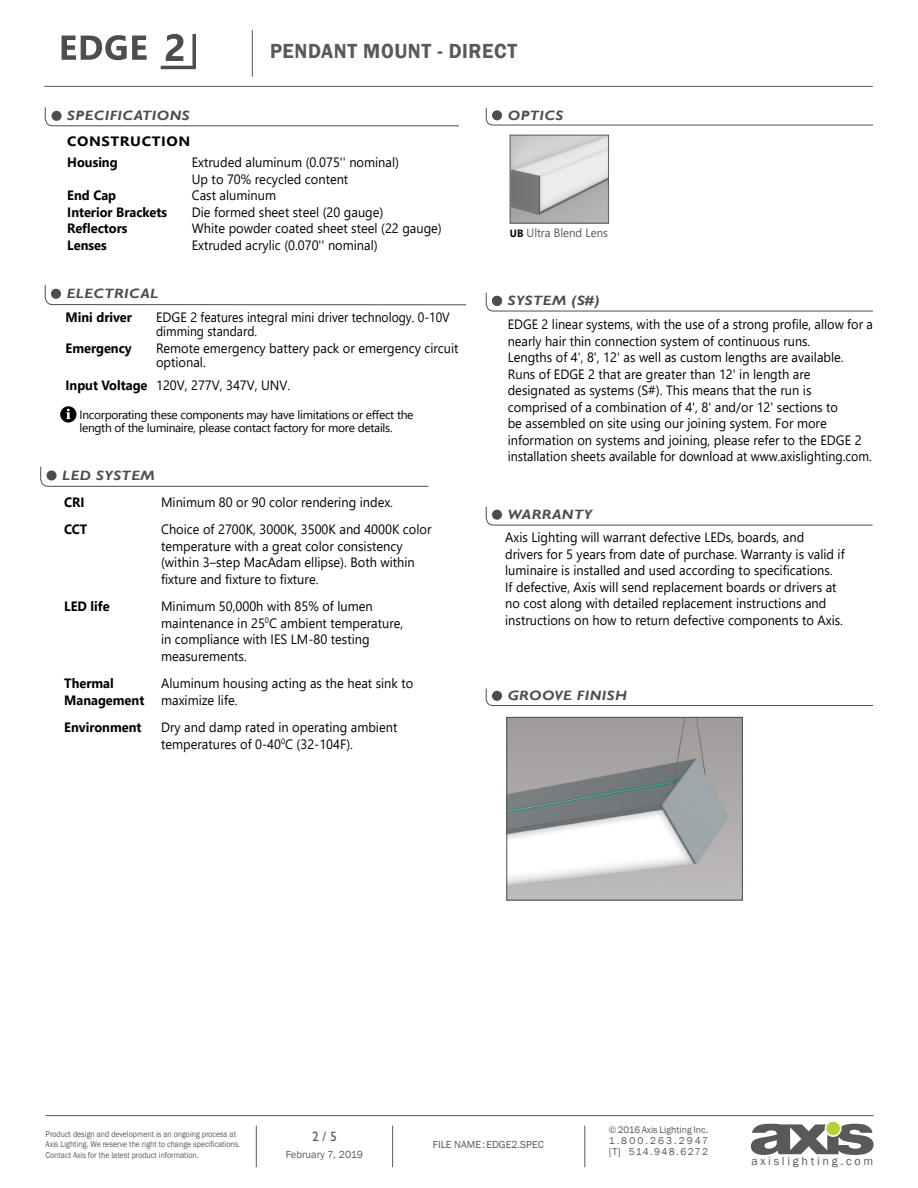
<style>
.page{position:relative;width:918px;height:1188px;background:#fff}
.page>*{position:absolute;margin:0;border:0;box-sizing:border-box;transform-origin:0 0}
.t1{font:600 21px "Franklin Gothic";letter-spacing:.03em;color:#58595b;scale:.95 1}
.t2{font:13.5px/16.5px "Segoe UI";color:#000;scale:.95 1}
.t3{font:13.5px/16.5px "Segoe UI";color:#000;scale:.94 1}
.t4{font:700 13.5px/17.2px "Segoe UI";color:#000;scale:.95 1}
.t5{font:italic 700 13.5px "Gill Sans";letter-spacing:.03em;color:#4d4d4f;scale:1.11 1}
.t6{font:700 13.5px/21px "Segoe UI";letter-spacing:.04em;color:#000;scale:1.11 1}
.t7{font:13.5px "Gill Sans";color:#58595b}
.t8{font:12px/13.5px "Segoe UI";letter-spacing:-.025em;color:#000}
.t9{font:12px "Franklin Gothic";letter-spacing:.225em;color:#58595b}
.t10{font:12px "Segoe UI";color:#58595b;scale:.95 1}
.t11{font:10.5px "Franklin Gothic";color:#58595b}
.t12{font:10.2px/11.2px "Franklin Gothic";letter-spacing:.14em;color:#58595b}
.t13{font:9.75px "Franklin Gothic";color:#58595b}
.t14{font:8.7px/10.5px "Franklin Gothic";color:#58595b;scale:.9 1}
.s1{font-weight:700}
.s2{font-weight:700;font-size:10.5px;color:#000}
</style>
<div class="page">
<hr style="left:252px;top:30px;width:1px;height:47px;background:#58595b">
<hr style="left:45px;top:1115px;width:829px;height:1px;background:#58595b">
<hr style="left:585px;top:1126px;width:1px;height:41px;background:#58595b">
<hr style="left:392px;top:1126px;width:1px;height:41px;background:#58595b">
<hr style="left:256px;top:1126px;width:1px;height:41px;background:#58595b">
<svg style="left:751px;top:1124px;width:123px;height:31px"></svg>
<div style="left:827px;top:1122px;width:12px;height:13px;background:#b3d235;border-radius:50%"></div>
<div style="left:827px;top:1122px;width:12px;height:13px;border:1px solid #b3d235;border-radius:50%"></div>
<hr style="left:44px;top:86px;width:829px;height:1px;background:#58595b">
<svg style="left:62px;top:35px;width:85px;height:25px"></svg>
<svg style="left:161px;top:34px;width:35px;height:35px"></svg>
<svg style="left:40px;top:466px;width:389px;height:21px"></svg>
<div style="left:47px;top:470px;width:10px;height:11px;background:#4d4d4f;border-radius:50%"></div>
<svg style="left:486px;top:292px;width:387px;height:19px"></svg>
<div style="left:492px;top:296px;width:10px;height:10px;background:#4d4d4f;border-radius:50%"></div>
<svg style="left:486px;top:506px;width:387px;height:20px"></svg>
<svg style="left:45px;top:107px;width:414px;height:19px"></svg>
<svg style="left:486px;top:108px;width:387px;height:17px"></svg>
<div style="left:492px;top:110px;width:10px;height:10px;background:#4d4d4f;border-radius:50%"></div>
<svg style="left:486px;top:688px;width:387px;height:18px"></svg>
<div style="left:492px;top:691px;width:10px;height:10px;background:#4d4d4f;border-radius:50%"></div>
<svg style="left:512px;top:137px;width:95px;height:84px;background:#c2c2c2"></svg>
<div style="left:510px;top:135px;width:99px;height:88px;border:1px solid #58595b"></div>
<svg style="left:45px;top:285px;width:421px;height:20px"></svg>
<div style="left:51px;top:289px;width:10px;height:10px;background:#4d4d4f;border-radius:50%"></div>
<svg style="left:60px;top:406px;width:17px;height:17px"></svg>
<svg style="left:66px;top:409px;width:5px;height:10px"></svg>
<img style="left:509px;top:719px;width:232px;height:179px">
<div style="left:507px;top:717px;width:236px;height:183px;border:1px solid #4d4d4f"></div>
<h1 class="t1" style="left:270px;top:38px;width:262px">PENDANT MOUNT - DIRECT</h1>
<p class="t5" style="left:67px;top:108px;width:112px">SPECIFICATIONS</p>
<p class="t5" style="left:508px;top:107px;width:51px">OPTICS</p>
<p class="t6" style="left:67px;top:130px;width:112px">CONSTRUCTION<br>Housing</p>
<p class="t2" style="left:192px;top:153px;width:220px">Extruded aluminum (0.075'' nominal)<br>Up to 70% recycled content</p>
<p class="t4" style="left:67px;top:186px;width:53px">End Cap</p>
<p class="t2" style="left:192px;top:186px;width:90px">Cast aluminum</p>
<p class="t4" style="left:67px;top:202px;width:107px">Interior Brackets</p>
<p class="t2" style="left:192px;top:202px;width:203px">Die formed sheet steel (20 gauge)</p>
<p class="t4" style="left:67px;top:219px;width:65px">Reflectors</p>
<p class="t2" style="left:192px;top:219px;width:265px">White powder coated sheet steel (22 gauge)</p>
<p class="t4" style="left:67px;top:235px;width:43px">Lenses</p>
<p class="t2" style="left:192px;top:235px;width:197px">Extruded acrylic (0.070'' nominal)</p>
<p class="t5" style="left:67px;top:286px;width:84px">ELECTRICAL</p>
<p class="t4" style="left:66px;top:308px;width:71px">Mini driver</p>
<p class="t2" style="left:156px;top:310px;width:311px;line-height:13.5px">EDGE 2 features integral mini driver technology. 0-10V dimming standard.</p>
<p class="t4" style="left:66px;top:339px;width:71px">Emergency</p>
<p class="t2" style="left:156px;top:341px;width:320px;line-height:13.5px">Remote emergency battery pack or emergency circuit optional.</p>
<p class="t2" style="left:66px;top:376px;width:238px"><span class="s1">Input Voltage</span> 120V, 277V, 347V, UNV.</p>
<p class="t8" style="left:79px;top:406px;width:336px">Incorporating these components may have limitations or effect the length of the luminaire, please contact factory for more details.</p>
<p class="t5" style="left:62px;top:468px;width:85px">LED SYSTEM</p>
<p class="t4" style="left:64px;top:492px;width:23px">CRI</p>
<p class="t2" style="left:161px;top:492px;width:246px">Minimum 80 or 90 color rendering index.</p>
<p class="t4" style="left:64px;top:520px;width:26px">CCT</p>
<p class="t2" style="left:161px;top:520px;width:286px">Choice of 2700K, 3000K, 3500K and 4000K color temperature with a great color consistency (within 3–step MacAdam ellipse). Both within fixture and fixture to fixture.</p>
<p class="t4" style="left:64px;top:597px;width:49px">LED life</p>
<p class="t2" style="left:161px;top:597px;width:257px">Minimum 50,000h with 85% of lumen maintenance in 25<sup>0</sup>C ambient temperature, in compliance with IES LM-80 testing measurements.</p>
<p class="t4" style="left:64px;top:674px;width:86px">Thermal<br>Management</p>
<p class="t2" style="left:161px;top:674px;width:267px">Aluminum housing acting as the heat sink to maximize life.</p>
<p class="t4" style="left:64px;top:718px;width:83px">Environment</p>
<p class="t2" style="left:161px;top:718px;width:250px">Dry and damp rated in operating ambient temperatures of 0-40<sup>0</sup>C (32-104F).</p>
<p class="t10" style="left:510px;top:221px;width:105px"><span class="s2">UB</span> Ultra Blend Lens</p>
<p class="t5" style="left:508px;top:293px;width:84px">SYSTEM (S#)</p>
<p class="t3" style="left:508px;top:315px;width:390px">EDGE 2 linear systems, with the use of a strong profile, allow for a nearly hair thin connection system of continuous runs.<br>Lengths of 4', 8', 12' as well as custom lengths are available.<br>Runs of EDGE 2 that are greater than 12' in length are designated as systems (S#). This means that the run is comprised of a combination of 4', 8' and/or 12' sections to<br>be assembled on site using our joining system. For more information on systems and joining, please refer to the EDGE 2 installation sheets available for download at www.axislighting.com.</p>
<p class="t5" style="left:508px;top:507px;width:78px">WARRANTY</p>
<p class="t2" style="left:505px;top:528px;width:359px">Axis Lighting will warrant defective LEDs, boards, and drivers for 5 years from date of purchase. Warranty is valid if luminaire is installed and used according to specifications.<br>If defective, Axis will send replacement boards or drivers at no cost along with detailed replacement instructions and instructions on how to return defective components to Axis.</p>
<p class="t5" style="left:508px;top:688px;width:109px">GROOVE FINISH</p>
<p class="t14" style="left:46px;top:1129px;width:218px">Product design and development is an ongoing process at<br>Axis Lighting. We reserve the right to change specifications.<br>Contact Axis for the latest product information.</p>
<p class="t7" style="left:312px;top:1129px;width:26px">2 / 5</p>
<p class="t11" style="left:286px;top:1148px;width:79px">February 7, 2019</p>
<p class="t11" style="left:433px;top:1138px;width:113px">FILE NAME:EDGE2.SPEC</p>
<p class="t13" style="left:609px;top:1124px;width:101px">© 2016 Axis Lighting Inc.</p>
<p class="t12" style="left:609px;top:1135px;width:101px">1.800.263.2947 [T] 514.948.6272</p>
<p class="t9" style="left:751px;top:1153px;width:123px">axislighting.com</p>
</div>
